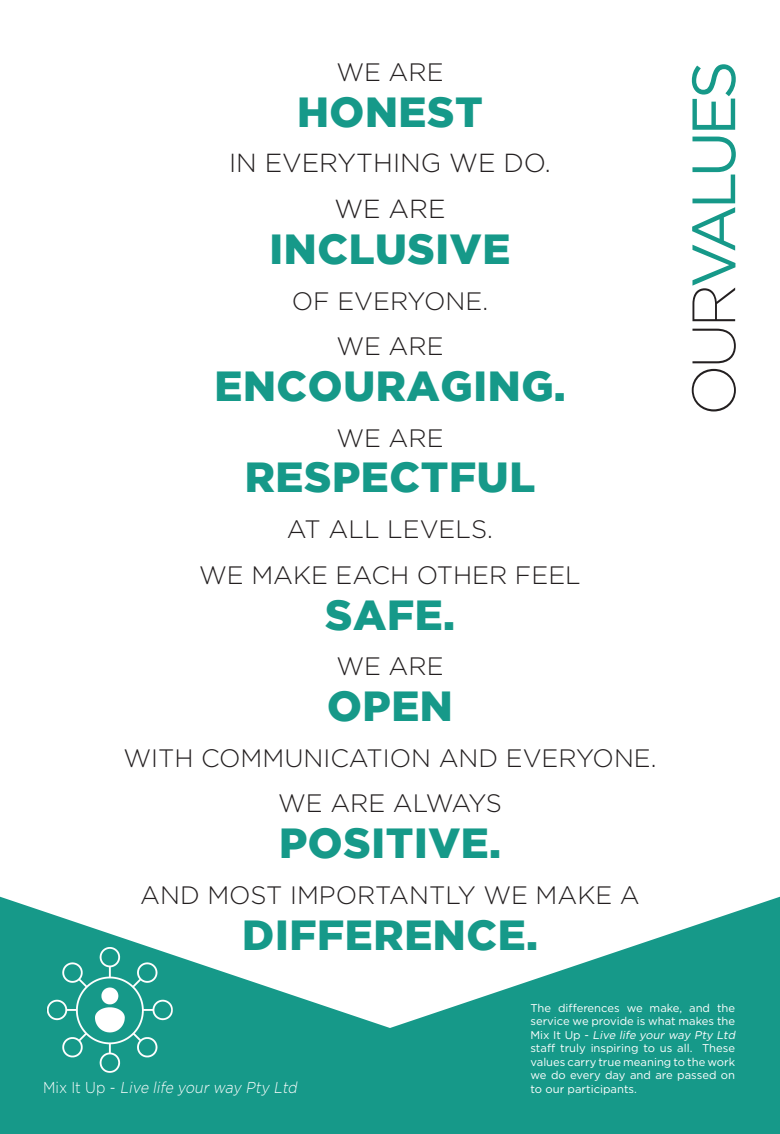
<style>
.page{position:relative;width:780px;height:1134px;background:#fff}
.page>*{position:absolute;margin:0;border:0;box-sizing:border-box;transform-origin:0 0}
.t1{font:60.94px "Gotham";letter-spacing:-.075em;color:#169989}
.t2{font:900 42px "Gotham";letter-spacing:.015em;color:#169989}
.t3{font:300 26.12px "Gotham";color:#231f20}
.t4{font:300 25.19px "Gotham";color:#231f20}
.t5{font:300 25.19px "Gotham";letter-spacing:-.02em;color:#231f20}
.t6{font:italic 300 15.81px "Gotham";color:#fff;scale:.9 1}
.t7{font:11.25px/13.5px "Gotham";color:#fff}
.s1{font-weight:200;color:#231f20}
.s2{font-style:normal}
.s3{font-style:italic}
</style>
<div class="page">
<div style="left:0;top:897px;width:75px;height:237px;background:#169989"></div>
<svg style="left:75px;top:897px;width:705px;height:237px;fill:#169989"></svg>
<img style="left:43px;top:947px;width:132px;height:129px">
<p class="t4" style="left:336px;top:58px;width:109px">WE ARE</p>
<p class="t2" style="left:297px;top:87px;width:187px">HONEST</p>
<p class="t3" style="left:229px;top:149px;width:323px">IN EVERYTHING WE DO.</p>
<p class="t3" style="left:334px;top:195px;width:113px">WE ARE</p>
<p class="t2" style="left:269px;top:225px;width:242px">INCLUSIVE</p>
<p class="t4" style="left:292px;top:287px;width:198px">OF EVERYONE.</p>
<p class="t4" style="left:336px;top:333px;width:109px">WE ARE</p>
<p class="t2" style="left:214px;top:362px;width:353px">ENCOURAGING.</p>
<p class="t4" style="left:336px;top:424px;width:109px">WE ARE</p>
<p class="t2" style="left:245px;top:453px;width:292px">RESPECTFUL</p>
<p class="t4" style="left:287px;top:515px;width:207px">AT ALL LEVELS.</p>
<p class="t4" style="left:199px;top:561px;width:383px">WE MAKE EACH OTHER FEEL</p>
<p class="t2" style="left:325px;top:590px;width:131px">SAFE.</p>
<p class="t4" style="left:336px;top:653px;width:109px">WE ARE</p>
<p class="t2" style="left:327px;top:682px;width:127px">OPEN</p>
<p class="t4" style="left:123px;top:744px;width:534px">WITH COMMUNICATION AND EVERYONE.</p>
<p class="t5" style="left:278px;top:790px;width:225px">WE ARE ALWAYS</p>
<p class="t2" style="left:279px;top:819px;width:223px">POSITIVE.</p>
<p class="t4" style="left:140px;top:881px;width:501px">AND MOST IMPORTANTLY WE MAKE A</p>
<p class="t2" style="left:242px;top:910px;width:297px">DIFFERENCE.</p>
<p class="t1" style="left:679px;top:416px;width:357px;rotate:-90deg"><span class="s1">OUR</span>VALUES</p>
<p class="t6" style="left:43px;top:1078px;width:287px"><span class="s2">M i x I t U p -</span> Live life your way Pty Ltd</p>
<p class="t7" style="left:530px;top:1001px;width:208px">The differences we make, and the service we provide is what makes the<br>M i x I t U p - <span class="s3">Live life your way Pty Ltd </span>staff truly inspiring to us all. These values carry true meaning to the work we do every day and are passed on to our participants.</p>
</div>
